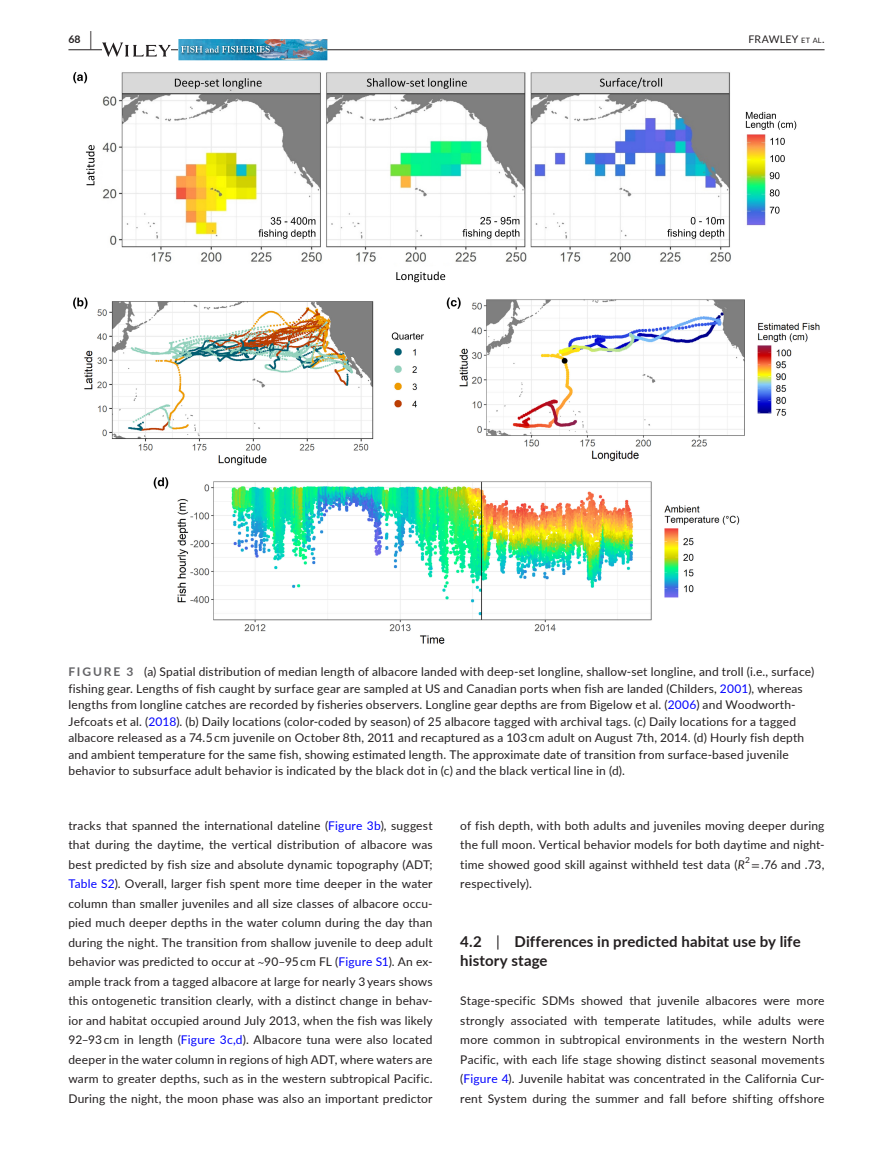
<style>
.page{position:relative;width:893px;height:1174px;background:#fff}
.page>*{position:absolute;margin:0;border:0;box-sizing:border-box;transform-origin:0 0}
.t1{font:700 15px/19.5px "Lato";letter-spacing:.005em;color:#231f20}
.t2{font:12px/19.5px "Lato";letter-spacing:.015em;color:#231f20;text-align:justify}
.t3{font:10.5px "Lato";letter-spacing:.02em;color:#231f20}
.t4{font:700 10.5px "Lato";color:#231f20}
.t5{font:8.4px "Lato";color:#231f20}
.s1{font-size:19.5px}
.s2{font-size:7.35px}
.s3{font-weight:700;color:#636366}
.s4{color:#00f}
.s5{font-family:"STIX"}
.s6{font-style:italic}
.s7{font-weight:400}
</style>
<div class="page">
<hr style="left:68px;top:49px;width:756px;height:1px;background:#231f20">
<svg style="left:102px;top:42px;width:69px;height:15px"></svg>
<img style="left:178px;top:39px;width:149px;height:21px">
<img style="left:179px;top:44px;width:94px;height:12px">
<svg style="left:181px;top:46px;width:89px;height:7px"></svg>
<img style="left:73px;top:72px;width:747px;height:572px">
<p class="t4" style="left:68px;top:31px;width:25px">68 <span class="s1">|</span></p>
<p class="t3" style="left:748px;top:31px;width:77px">FRAWLEY <span class="s2">et al</span>.</p>
<p class="t2" style="left:68px;top:663px;width:747px;line-height:16.5px;text-align:left"><span class="s3">FIGURE 3</span> (a) Spatial distribution of median length of albacore landed with deep-set longline, shallow-set longline, and troll (i.e., surface) fishing gear. Lengths of fish caught by surface gear are sampled at US and Canadian ports when fish are landed (Childers, <span class="s4">2001</span>), whereas lengths from longline catches are recorded by fisheries observers. Longline gear depths are from Bigelow et al. (<span class="s4">2006</span>) and Woodworth-Jefcoats et al. (<span class="s4">2018</span>). (b) Daily locations (color-coded by season) of 25 albacore tagged with archival tags. (c) Daily locations for a tagged albacore released as a 74.5 cm juvenile on October 8th, 2011 and recaptured as a 103 cm adult on August 7th, 2014. (d) Hourly fish depth and ambient temperature for the same fish, showing estimated length. The approximate date of transition from surface-based juvenile behavior to subsurface adult behavior is indicated by the black dot in (c) and the black vertical line in (d).</p>
<p class="t2" style="left:68px;top:815px;width:366px">tracks that spanned the international dateline (<span class="s4">Figure 3b</span>), suggest that during the daytime, the vertical distribution of albacore was best predicted by fish size and absolute dynamic topography (ADT; <span class="s4">Table S2</span>). Overall, larger fish spent more time deeper in the water column than smaller juveniles and all size classes of albacore occu&shy;pied much deeper depths in the water column during the day than during the night. The transition from shallow juvenile to deep adult behavior was predicted to occur at <span class="s5">~</span>90–95 cm FL (<span class="s4">Figure S1</span>). An ex&shy;ample track from a tagged albacore at large for nearly 3 years shows this ontogenetic transition clearly, with a distinct change in behav&shy;ior and habitat occupied around July 2013, when the fish was likely 92–93 cm in length (<span class="s4">Figure 3c,d</span>). Albacore tuna were also located deeper in the water column in regions of high ADT, where waters are warm to greater depths, such as in the western subtropical Pacific.<br>During the night, the moon phase was also an important predictor</p>
<p class="t2" style="left:460px;top:815px;width:366px">of fish depth, with both adults and juveniles moving deeper during the full moon. Vertical behavior models for both daytime and night&shy;time showed good skill against withheld test data (<span class="s6">R</span></p>
<p class="t5" style="left:745px;top:854px;width:6px">2</p>
<p class="t2" style="left:751px;top:854px;width:74px"><span class="s5">=</span> .76 and .73,</p>
<p class="t2" style="left:460px;top:873px;width:73px">respectively).</p>
<p class="t1" style="left:460px;top:931px;width:342px">4.2 <span class="s7">|</span> Differences in predicted habitat use by life history stage</p>
<p class="t2" style="left:460px;top:990px;width:366px">Stage-specific SDMs showed that juvenile albacores were more strongly associated with temperate latitudes, while adults were more common in subtropical environments in the western North Pacific, with each life stage showing distinct seasonal movements (<span class="s4">Figure 4</span>). Juvenile habitat was concentrated in the California Cur&shy;rent System during the summer and fall before shifting offshore</p>
</div>
